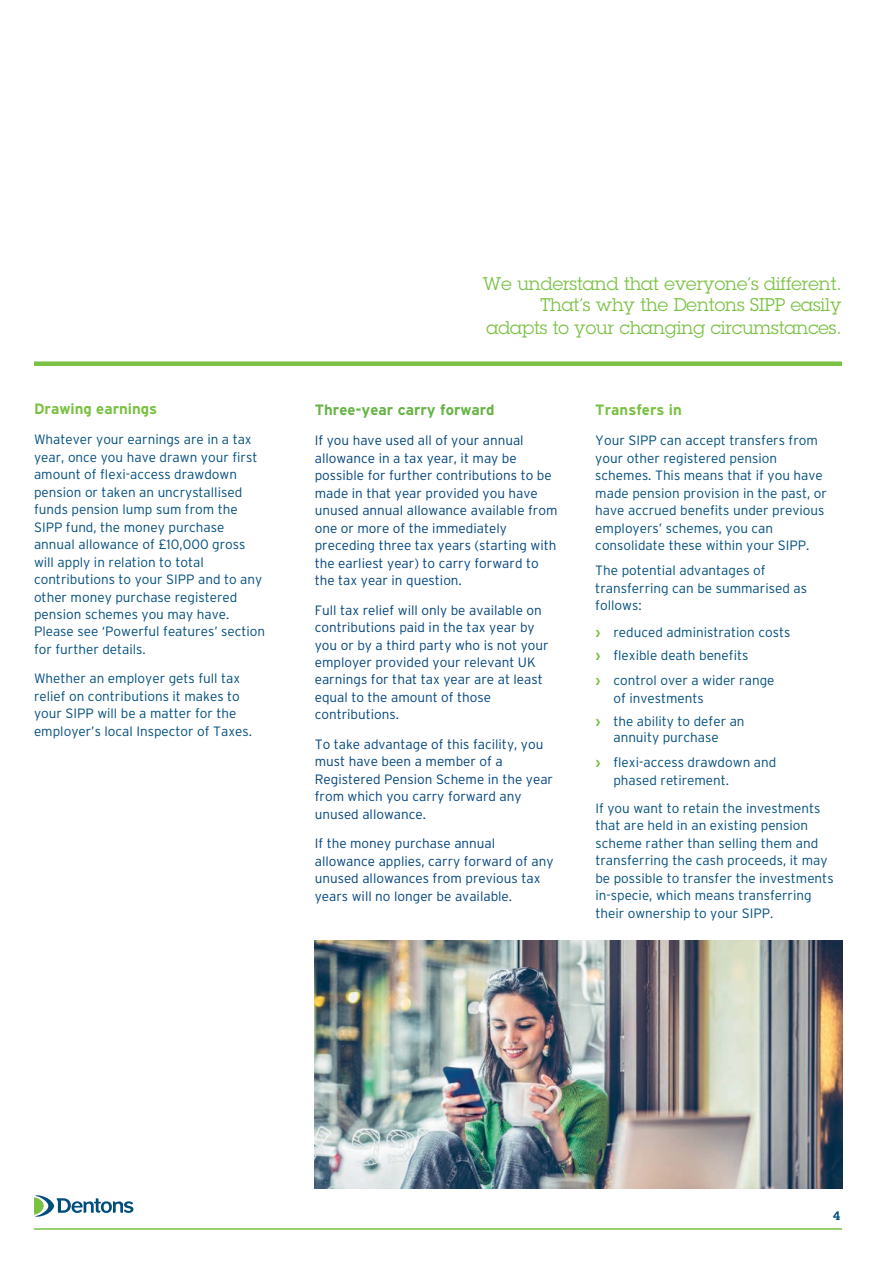
<style>
.page{position:relative;width:893px;height:1263px;background:#fff}
.page>*{position:absolute;margin:0;border:0;box-sizing:border-box;transform-origin:0 0}
.t1{font:18px/22px "Lubalin Graph Std";color:#79c142;text-align:right}
.Body_copy{font:700 15px "Interstate";color:#79c142}
.Body_copy-2{font:700 15px "Interstate";color:#67b346}
.Body_copy-3{font:300 13.5px/17.4px "Interstate";color:#014e7d}
.Body_copy-4{font:300 13.5px/17.4px "Interstate";color:#00447d}
.t2{font:600 12px "Lubalin Graph Std";color:#014e7d}
.s1{font-weight:700;color:#79c142}
</style>
<div class="page">
<hr style="left:34px;top:1228px;width:808px;height:2px;background:#79c142">
<div style="left:34px;top:361px;width:808px;height:5px;background:#79c142"></div>
<svg style="left:34px;top:1195px;width:99px;height:22px"></svg>
<img style="left:314px;top:941px;width:528px;height:248px">
<p class="Body_copy" style="left:34px;top:400px;width:125px">Drawing earnings</p>
<p class="Body_copy-3" style="left:34px;top:431px;width:233px">Whatever your earnings are in a tax year, once you have drawn your first amount of flexi-access drawdown pension or taken an uncrystallised funds pension lump sum from the<br>SIPP fund, the money purchase annual allowance of £10,000 gross will apply in relation to total contributions to your SIPP and to any other money purchase registered pension schemes you may have.<br>Please see ‘Powerful features’ section for further details.</p>
<p class="Body_copy-3" style="left:34px;top:669px;width:219px">Whether an employer gets full tax relief on contributions it makes to your SIPP will be a matter for the employer’s local Inspector of Taxes.</p>
<p class="t1" style="left:483px;top:272px;width:360px">We understand that everyone’s different.<br>That’s why the Dentons SIPP easily adapts to your changing circumstances.</p>
<p class="Body_copy-2" style="left:315px;top:402px;width:181px">Three-year carry forward</p>
<p class="Body_copy-4" style="left:315px;top:432px;width:244px">If you have used all of your annual allowance in a tax year, it may be possible for further contributions to be made in that year provided you have unused annual allowance available from one or more of the immediately preceding three tax years (starting with the earliest year) to carry forward to the tax year in question.</p>
<p class="Body_copy-4" style="left:315px;top:601px;width:235px">Full tax relief will only be available on contributions paid in the tax year by you or by a third party who is not your employer provided your relevant UK earnings for that tax year are at least equal to the amount of those contributions.</p>
<p class="Body_copy-4" style="left:315px;top:735px;width:240px">To take advantage of this facility, you must have been a member of a<br>Registered Pension Scheme in the year from which you carry forward any unused allowance.</p>
<p class="Body_copy-4" style="left:315px;top:835px;width:240px">If the money purchase annual allowance applies, carry forward of any unused allowances from previous tax years will no longer be available.</p>
<p class="Body_copy" style="left:595px;top:402px;width:88px">Transfers in</p>
<p class="Body_copy-3" style="left:595px;top:432px;width:233px">Your SIPP can accept transfers from your other registered pension schemes. This means that if you have made pension provision in the past, or have accrued benefits under previous employers’ schemes, you can consolidate these within your SIPP.</p>
<p class="Body_copy-3" style="left:595px;top:561px;width:213px">The potential advantages of transferring can be summarised as follows:</p>
<p class="Body_copy-3" style="left:595px;top:620px;width:196px;line-height:24.3px"><span class="s1">›</span> reduced administration costs <span class="s1">›</span> flexible death benefits<br><span class="s1">›</span> control over a wider range</p>
<p class="Body_copy-3" style="left:595px;top:686px;width:151px;line-height:23.7px;text-indent:18px">of investments<br><span class="s1">›</span> the ability to defer an</p>
<p class="Body_copy-3" style="left:595px;top:725px;width:182px;line-height:24.9px;text-indent:18px">annuity purchase<br><span class="s1">›</span> flexi-access drawdown and</p>
<p class="Body_copy-3" style="left:613px;top:771px;width:117px">phased retirement.</p>
<p class="Body_copy-3" style="left:595px;top:799px;width:240px">If you want to retain the investments that are held in an existing pension scheme rather than selling them and transferring the cash proceeds, it may be possible to transfer the investments in-specie, which means transferring their ownership to your SIPP.</p>
<p class="t2" style="left:833px;top:1208px;width:8px">4</p>
</div>
